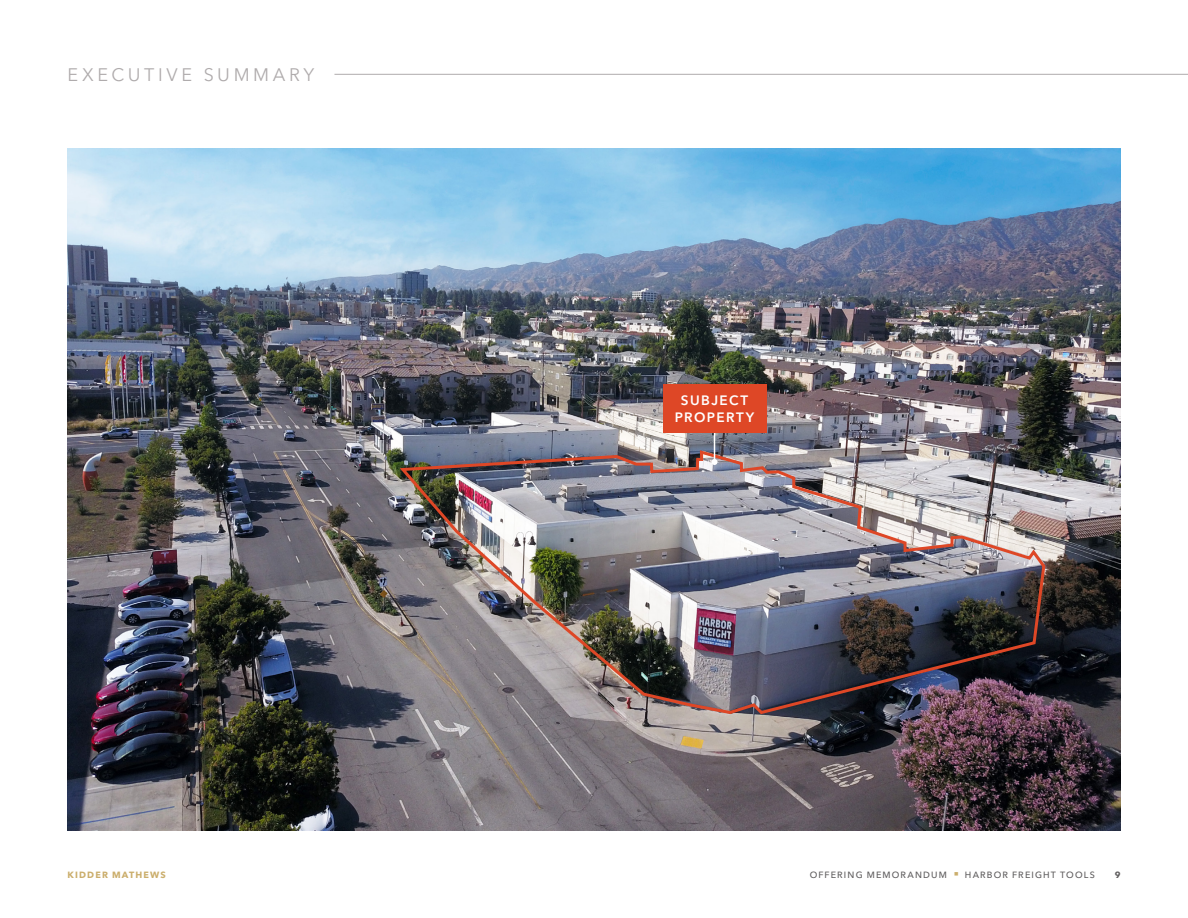
<style>
.page{position:relative;width:1188px;height:918px;background:#fff}
.page>*{position:absolute;margin:0;border:0;box-sizing:border-box;transform-origin:0 0}
.t1{font:18px "Avenir Next LT Pro";letter-spacing:.2em;color:#afabac}
.t2{font:600 13.5px/16.5px "Avenir Next LT Pro";letter-spacing:.105em;color:#fff;text-align:center}
.t3{font:500 9px "Avenir Next LT Pro";letter-spacing:.13em;color:#5f5d5e}
.t4{font:700 9px "Avenir Next LT Pro";letter-spacing:.13em;color:#cbae6c}
.t5{font:700 9px "Avenir Next LT Pro";color:#5f5d5e}
.s1{color:#cbae6c}
</style>
<div class="page">
<img style="left:68px;top:149px;width:1052px;height:681px">
<img style="left:397px;top:448px;width:650px;height:268px">
<hr style="left:714px;top:423px;width:1px;height:39px;background:#fff">
<svg style="left:712px;top:459px;width:6px;height:6px"></svg>
<div style="left:663px;top:384px;width:103px;height:48px;background:#de4726"></div>
<hr style="left:334px;top:74px;width:854px;height:1px;background:#afabac">
<h1 class="t1" style="left:68px;top:64px;width:248px">EXECUTIVE SUMMARY</h1>
<h2 class="t2" style="left:675px;top:392px;width:81px">SUBJECT<br>PROPERTY</h2>
<p class="t4" style="left:68px;top:869px;width:100px">KIDDER MATHEWS</p>
<p class="t3" style="left:810px;top:869px;width:287px">OFFERING MEMORANDUM <span class="s1">■</span> HARBOR FREIGHT TOOLS</p>
<p class="t5" style="left:1115px;top:869px;width:7px">9</p>
</div>
